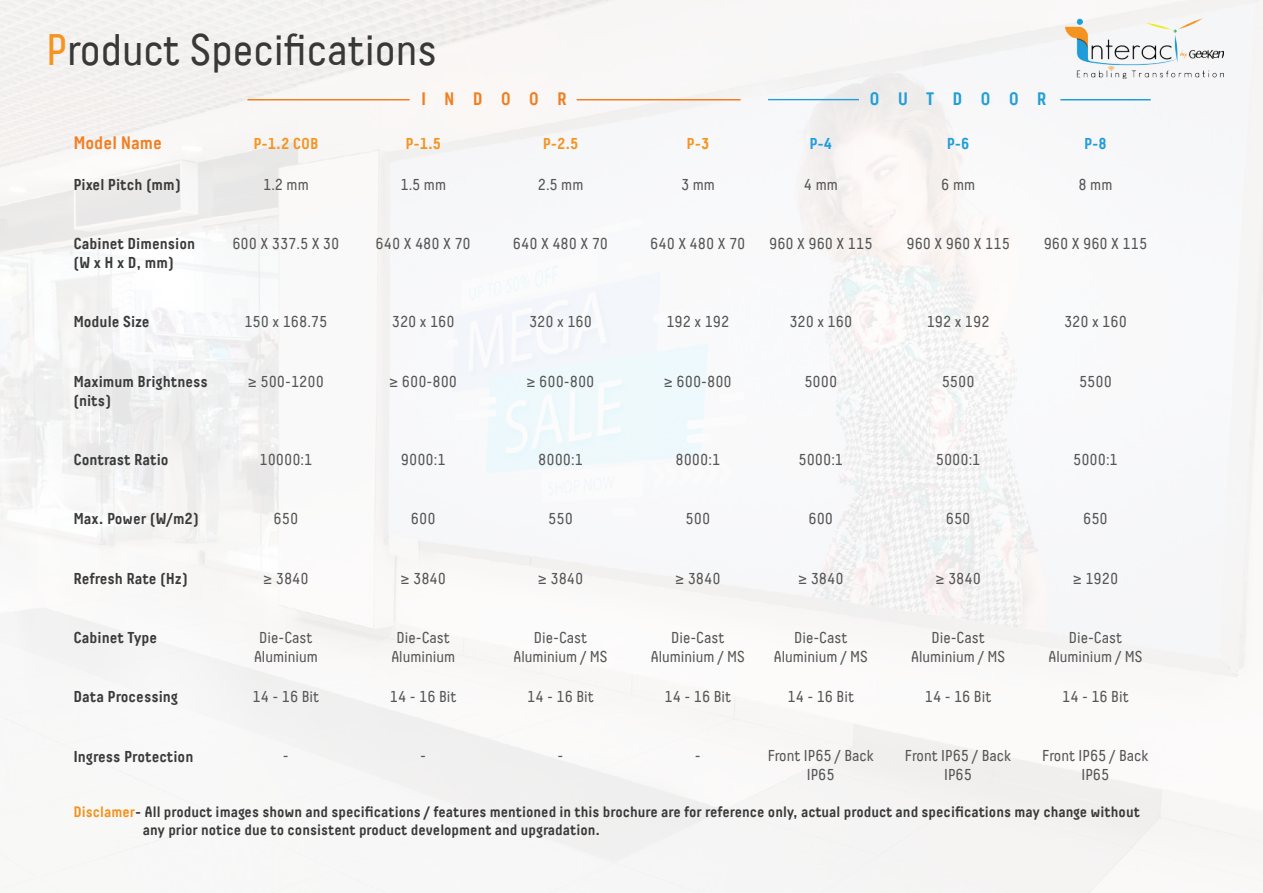
<style>
.page{position:relative;width:1263px;height:893px;background:#fff}
.page>*{position:absolute;margin:0;border:0;box-sizing:border-box;transform-origin:0 0}
.t1{font:43.95px "Decima Pro";color:#373837}
.t2{font:700 18px "Decima Pro";color:#f27e22}
.t3{font:700 18px "Decima Pro";letter-spacing:1em;color:#219ed8}
.t4{font:15.75px/18.9px "Decima Pro";color:#565656;text-align:center}
.t5{font:700 15.75px/18.9px "Decima Pro";color:#393a39}
.t6{font:700 15.75px "Decima Pro";color:#f49422}
.t7{font:700 15.75px "Decima Pro";color:#1f9ed8}
.t8{font:700 15px/18px "Decima Pro";color:#393a39}
.s1{color:#f59420}
.s2{color:#f3921e}
</style>
<div class="page">
<hr style="left:577px;top:99px;width:164px;height:1px;background:#f27e22">
<hr style="left:247px;top:99px;width:163px;height:1px;background:#f27e22">
<hr style="left:768px;top:99px;width:91px;height:1px;background:#219ed8">
<hr style="left:1060px;top:99px;width:91px;height:1px;background:#219ed8">
<img style="left:1065px;top:19px;width:159px;height:60px">
<h1 class="t1" style="left:46px;top:25px;width:392px"><span class="s1">P</span>roduct Specifications</h1>
<p class="t2" style="left:421px;top:88px;width:147px">INDOOR</p>
<p class="t3" style="left:870px;top:88px;width:179px">OUTDOOR</p>
<p class="t2" style="left:73px;top:132px;width:90px">Model Name</p>
<p class="t6" style="left:253px;top:134px;width:67px">P-1.2 COB</p>
<p class="t6" style="left:405px;top:134px;width:37px">P-1.5</p>
<p class="t6" style="left:543px;top:134px;width:37px">P-2.5</p>
<p class="t6" style="left:686px;top:134px;width:24px">P-3</p>
<p class="t7" style="left:809px;top:134px;width:24px">P-4</p>
<p class="t7" style="left:947px;top:134px;width:24px">P-6</p>
<p class="t7" style="left:1084px;top:134px;width:24px">P-8</p>
<p class="t5" style="left:73px;top:175px;width:108px">Pixel Pitch (mm)</p>
<p class="t4" style="left:263px;top:175px;width:47px">1.2 mm</p>
<p class="t4" style="left:400px;top:175px;width:47px">1.5 mm</p>
<p class="t4" style="left:538px;top:175px;width:47px">2.5 mm</p>
<p class="t4" style="left:681px;top:175px;width:35px">3 mm</p>
<p class="t4" style="left:804px;top:175px;width:35px">4 mm</p>
<p class="t4" style="left:941px;top:175px;width:35px">6 mm</p>
<p class="t4" style="left:1078px;top:175px;width:35px">8 mm</p>
<p class="t5" style="left:73px;top:234px;width:123px">Cabinet Dimension (W x H x D, mm)</p>
<p class="t4" style="left:232px;top:234px;width:109px">600 X 337.5 X 30</p>
<p class="t4" style="left:376px;top:234px;width:97px">640 X 480 X 70</p>
<p class="t4" style="left:513px;top:234px;width:97px">640 X 480 X 70</p>
<p class="t4" style="left:650px;top:234px;width:97px">640 X 480 X 70</p>
<p class="t4" style="left:769px;top:234px;width:105px">960 X 960 X 115</p>
<p class="t4" style="left:906px;top:234px;width:105px">960 X 960 X 115</p>
<p class="t4" style="left:1044px;top:234px;width:105px">960 X 960 X 115</p>
<p class="t5" style="left:73px;top:312px;width:78px">Module Size</p>
<p class="t4" style="left:244px;top:312px;width:85px">150 x 168.75</p>
<p class="t4" style="left:392px;top:312px;width:64px">320 x 160</p>
<p class="t4" style="left:529px;top:312px;width:64px">320 x 160</p>
<p class="t4" style="left:666px;top:312px;width:64px">192 x 192</p>
<p class="t4" style="left:789px;top:312px;width:64px">320 x 160</p>
<p class="t4" style="left:927px;top:312px;width:64px">192 x 192</p>
<p class="t4" style="left:1064px;top:312px;width:64px">320 x 160</p>
<p class="t5" style="left:73px;top:372px;width:136px">Maximum Brightness (nits)</p>
<p class="t4" style="left:248px;top:372px;width:78px">≥ 500-1200</p>
<p class="t4" style="left:389px;top:372px;width:69px">≥ 600-800</p>
<p class="t4" style="left:527px;top:372px;width:69px">≥ 600-800</p>
<p class="t4" style="left:664px;top:372px;width:69px">≥ 600-800</p>
<p class="t4" style="left:804px;top:372px;width:34px">5000</p>
<p class="t4" style="left:942px;top:372px;width:34px">5500</p>
<p class="t4" style="left:1079px;top:372px;width:34px">5500</p>
<p class="t5" style="left:73px;top:450px;width:97px">Contrast Ratio</p>
<p class="t4" style="left:259px;top:450px;width:54px">10000:1</p>
<p class="t4" style="left:401px;top:450px;width:46px">9000:1</p>
<p class="t4" style="left:538px;top:450px;width:46px">8000:1</p>
<p class="t4" style="left:675px;top:450px;width:46px">8000:1</p>
<p class="t4" style="left:798px;top:450px;width:46px">5000:1</p>
<p class="t4" style="left:936px;top:450px;width:46px">5000:1</p>
<p class="t4" style="left:1073px;top:450px;width:46px">5000:1</p>
<p class="t5" style="left:73px;top:509px;width:127px">Max. Power (W/m2)</p>
<p class="t4" style="left:274px;top:509px;width:26px">650</p>
<p class="t4" style="left:411px;top:509px;width:26px">600</p>
<p class="t4" style="left:548px;top:509px;width:26px">550</p>
<p class="t4" style="left:685px;top:509px;width:26px">500</p>
<p class="t4" style="left:808px;top:509px;width:26px">600</p>
<p class="t4" style="left:946px;top:509px;width:26px">650</p>
<p class="t4" style="left:1083px;top:509px;width:26px">650</p>
<p class="t5" style="left:73px;top:568px;width:115px">Refresh Rate (Hz)</p>
<p class="t4" style="left:263px;top:569px;width:47px">≥ 3840</p>
<p class="t4" style="left:400px;top:569px;width:47px">≥ 3840</p>
<p class="t4" style="left:538px;top:569px;width:47px">≥ 3840</p>
<p class="t4" style="left:675px;top:569px;width:47px">≥ 3840</p>
<p class="t4" style="left:798px;top:569px;width:47px">≥ 3840</p>
<p class="t4" style="left:935px;top:569px;width:47px">≥ 3840</p>
<p class="t4" style="left:1073px;top:569px;width:47px">≥ 1920</p>
<p class="t5" style="left:73px;top:628px;width:85px">Cabinet Type</p>
<p class="t5" style="left:73px;top:687px;width:106px">Data Processing</p>
<p class="t4" style="left:254px;top:628px;width:65px">Die-Cast<br>Aluminium</p>
<p class="t4" style="left:253px;top:687px;width:68px">14 - 16 Bit</p>
<p class="t4" style="left:391px;top:628px;width:65px">Die-Cast<br>Aluminium</p>
<p class="t4" style="left:390px;top:687px;width:68px">14 - 16 Bit</p>
<p class="t4" style="left:514px;top:628px;width:95px">Die-Cast<br>Aluminium / MS</p>
<p class="t4" style="left:527px;top:687px;width:68px">14 - 16 Bit</p>
<p class="t4" style="left:651px;top:628px;width:95px">Die-Cast<br>Aluminium / MS</p>
<p class="t4" style="left:664px;top:687px;width:68px">14 - 16 Bit</p>
<p class="t4" style="left:774px;top:628px;width:95px">Die-Cast<br>Aluminium / MS</p>
<p class="t4" style="left:787px;top:687px;width:68px">14 - 16 Bit</p>
<p class="t4" style="left:911px;top:628px;width:95px">Die-Cast<br>Aluminium / MS</p>
<p class="t4" style="left:925px;top:687px;width:68px">14 - 16 Bit</p>
<p class="t4" style="left:1048px;top:628px;width:95px">Die-Cast<br>Aluminium / MS</p>
<p class="t4" style="left:1062px;top:687px;width:68px">14 - 16 Bit</p>
<p class="t5" style="left:73px;top:746px;width:121px">Ingress Protection</p>
<p class="t4" style="left:283px;top:746px;width:7px">-</p>
<p class="t4" style="left:420px;top:746px;width:7px">-</p>
<p class="t4" style="left:558px;top:746px;width:7px">-</p>
<p class="t4" style="left:695px;top:746px;width:7px">-</p>
<p class="t4" style="left:768px;top:746px;width:108px">Front IP65 / Back<br>IP65</p>
<p class="t4" style="left:905px;top:746px;width:108px">Front IP65 / Back<br>IP65</p>
<p class="t4" style="left:1042px;top:746px;width:108px">Front IP65 / Back<br>IP65</p>
<p class="t8" style="left:143px;top:803px;width:999px;text-indent:-69px"><span class="s2">Disclamer</span>- All product images shown and specifications / features mentioned in this brochure are for reference only, actual product and specifications may change without any prior notice due to consistent product development and upgradation.</p>
</div>
